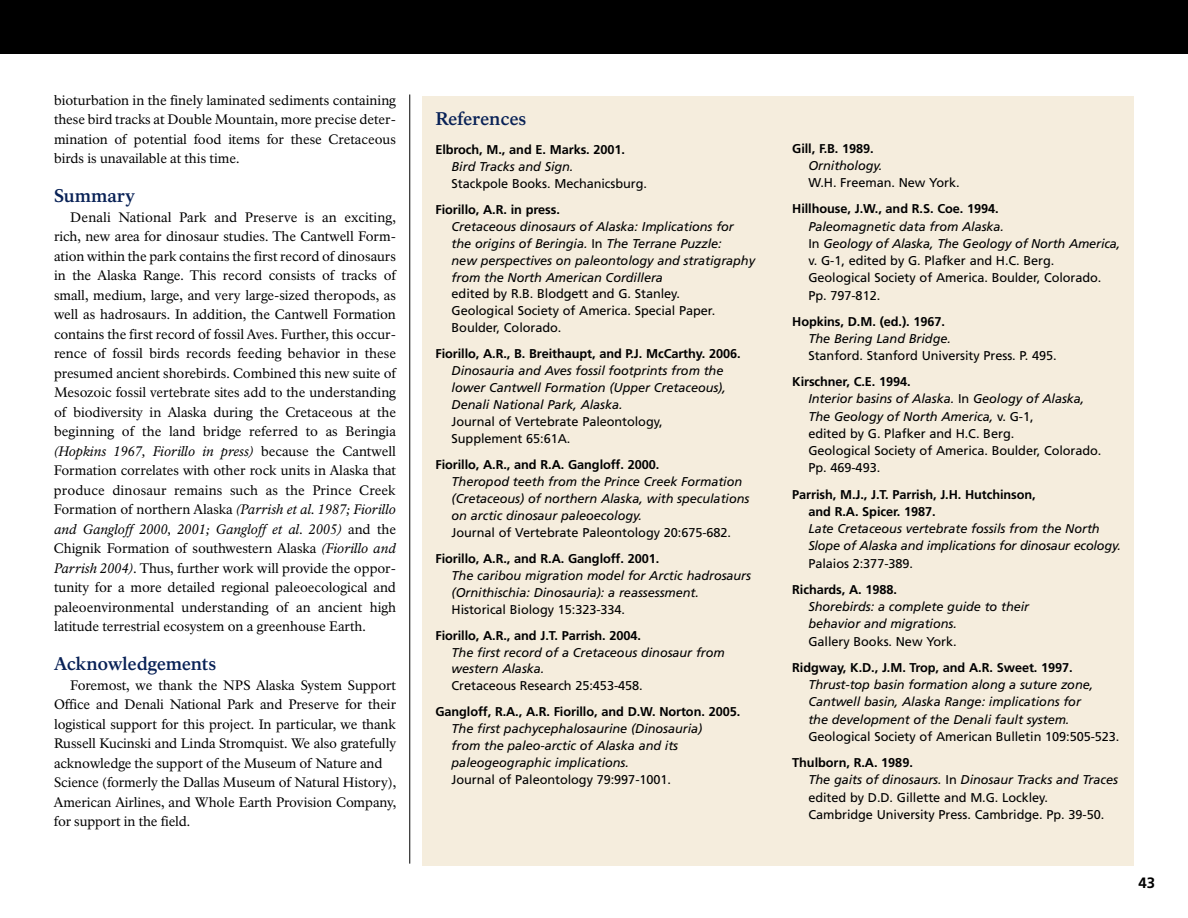
<style>
.page{position:relative;width:1188px;height:918px;background:#fff}
.page>*{position:absolute;margin:0;border:0;box-sizing:border-box;transform-origin:0 0}
.t1{font:700 18px "NPS Rawlinson";letter-spacing:-.015em;color:#082156}
.t2{font:700 15px "Frutiger";color:#000}
.t3{font:13.5px/19.5px "NPS Rawlinson T";letter-spacing:-.005em;color:#000;text-align:justify}
.t4{font:italic 12.75px/17px "Frutiger";letter-spacing:-.005em;color:#000}
.t5{font:12.75px/17.2px "Frutiger";letter-spacing:-.005em;color:#000}
.t6{font:700 12.75px/17.2px "Frutiger";letter-spacing:-.005em;color:#000}
.s1{font-style:italic}
.s2{font-style:normal}
.s3{font-weight:700}
</style>
<div class="page">
<div style="left:422px;top:96px;width:712px;height:769px;background:#f5eddd"></div>
<div style="left:0;top:0;width:1188px;height:54px;background:#000"></div>
<hr style="left:410px;top:95px;width:1px;height:769px;background:#000">
<p class="t3" style="left:54px;top:92px;width:344px">bioturbation in the finely laminated sediments containing these bird tracks at Double Mountain, more precise deter&shy;mination of potential food items for these Cretaceous birds is unavailable at this time.</p>
<h1 class="t1" style="left:54px;top:189px;width:82px">Summary</h1>
<p class="t3" style="left:54px;top:209px;width:344px;text-indent:16px">Denali National Park and Preserve is an exciting, rich, new area for dinosaur studies. The Cantwell Form&shy;ation within the park contains the first record of dinosaurs in the Alaska Range. This record consists of tracks of small, medium, large, and very large-sized theropods, as well as hadrosaurs. In addition, the Cantwell Formation contains the first record of fossil Aves. Further, this occur&shy;rence of fossil birds records feeding behavior in these presumed ancient shorebirds. Combined this new suite of Mesozoic fossil vertebrate sites add to the understanding of biodiversity in Alaska during the Cretaceous at the beginning of the land bridge referred to as Beringia <span class="s1">(Hopkins 1967, Fiorillo in press)</span> because the Cantwell Formation correlates with other rock units in Alaska that produce dinosaur remains such as the Prince Creek Formation of northern Alaska <span class="s1">(Parrish et al. 1987; Fiorillo and Gangloff 2000, 2001; Gangloff et al. 2005)</span> and the Chignik Formation of southwestern Alaska <span class="s1">(Fiorillo and Parrish 2004).</span> Thus, further work will provide the oppor&shy;tunity for a more detailed regional paleoecological and paleoenvironmental understanding of an ancient high latitude terrestrial ecosystem on a greenhouse Earth.</p>
<h1 class="t1" style="left:54px;top:657px;width:164px">Acknowledgements</h1>
<p class="t3" style="left:54px;top:677px;width:344px;text-align:left;text-indent:16px">Foremost, we thank the NPS Alaska System Support Office and Denali National Park and Preserve for their logistical support for this project. In particular, we thank Russell Kucinski and Linda Stromquist. We also gratefully acknowledge the support of the Museum of Nature and Science (formerly the Dallas Museum of Natural History), American Airlines, and Whole Earth Provision Company, for support in the field.</p>
<h1 class="t1" style="left:435px;top:112px;width:93px">References</h1>
<p class="t6" style="left:435px;top:142px;width:191px">Elbroch, M., and E. Marks. 2001.</p>
<p class="t4" style="left:452px;top:159px;width:123px">Bird Tracks and Sign.</p>
<p class="t5" style="left:452px;top:176px;width:197px">Stackpole Books. Mechanicsburg.</p>
<p class="t6" style="left:435px;top:202px;width:126px">Fiorillo, A.R. in press.</p>
<p class="t4" style="left:452px;top:219px;width:305px">Cretaceous dinosaurs of Alaska: Implications for the origins of Beringia. <span class="s2">In</span> The Terrane Puzzle:<br>new perspectives on paleontology and stratigraphy from the North American Cordillera</p>
<p class="t5" style="left:452px;top:287px;width:265px">edited by R.B. Blodgett and G. Stanley.<br>Geological Society of America. Special Paper.<br>Boulder, Colorado.</p>
<p class="t6" style="left:435px;top:346px;width:307px">Fiorillo, A.R., B. Breithaupt, and P.J. McCarthy. 2006.</p>
<p class="t4" style="left:452px;top:363px;width:276px">Dinosauria and Aves fossil footprints from the lower Cantwell Formation (Upper Cretaceous),<br>Denali National Park, Alaska.</p>
<p class="t5" style="left:452px;top:414px;width:213px">Journal of Vertebrate Paleontology,<br>Supplement 65:61A.</p>
<p class="t6" style="left:435px;top:457px;width:225px">Fiorillo, A.R., and R.A. Gangloff. 2000.</p>
<p class="t4" style="left:452px;top:474px;width:299px">Theropod teeth from the Prince Creek Formation (Cretaceous) of northern Alaska, with speculations on arctic dinosaur paleoecology.</p>
<p class="t5" style="left:452px;top:525px;width:281px">Journal of Vertebrate Paleontology 20:675-682.</p>
<p class="t6" style="left:435px;top:551px;width:225px">Fiorillo, A.R., and R.A. Gangloff. 2001.</p>
<p class="t4" style="left:452px;top:568px;width:301px">The caribou migration model for Arctic hadrosaurs (Ornithischia: Dinosauria): a reassessment.</p>
<p class="t5" style="left:452px;top:602px;width:175px">Historical Biology 15:323-334.</p>
<p class="t6" style="left:435px;top:627px;width:207px">Fiorillo, A.R., and J.T. Parrish. 2004.</p>
<p class="t4" style="left:452px;top:645px;width:275px">The first record of a Cretaceous dinosaur from western Alaska.</p>
<p class="t5" style="left:452px;top:678px;width:193px">Cretaceous Research 25:453-458.</p>
<p class="t6" style="left:435px;top:704px;width:306px">Gangloff, R.A., A.R. Fiorillo, and D.W. Norton. 2005.</p>
<p class="t4" style="left:452px;top:721px;width:252px">The first pachycephalosaurine (Dinosauria) from the paleo-arctic of Alaska and its paleogeographic implications.</p>
<p class="t5" style="left:452px;top:772px;width:221px">Journal of Paleontology 79:997-1001.</p>
<p class="t6" style="left:792px;top:141px;width:83px">Gill, F.B. 1989.</p>
<p class="t4" style="left:808px;top:158px;width:76px">Ornithology.</p>
<p class="t5" style="left:808px;top:175px;width:153px">W.H. Freeman. New York.</p>
<p class="t6" style="left:792px;top:201px;width:208px">Hillhouse, J.W., and R.S. Coe. 1994.</p>
<p class="t5" style="left:808px;top:218px;width:314px"><span class="s1">Paleomagnetic data from Alaska.<br></span>In <span class="s1">Geology of Alaska, The Geology of North America, </span>v. G-1, edited by G. Plafker and H.C. Berg.<br>Geological Society of America. Boulder, Colorado.<br>Pp. 797-812.</p>
<p class="t6" style="left:792px;top:314px;width:154px">Hopkins, D.M. (ed.). 1967.</p>
<p class="t4" style="left:808px;top:331px;width:144px">The Bering Land Bridge.</p>
<p class="t5" style="left:808px;top:348px;width:250px">Stanford. Stanford University Press. P. 495.</p>
<p class="t5" style="left:808px;top:374px;width:295px;text-indent:-16px"><span class="s3">Kirschner, C.E. 1994.<br></span><span class="s1">Interior basins of Alaska.</span> In <span class="s1">Geology of Alaska, The Geology of North America,</span> v. G-1,<br>edited by G. Plafker and H.C. Berg.<br>Geological Society of America. Boulder, Colorado.<br>Pp. 469-493.</p>
<p class="t6" style="left:808px;top:487px;width:229px;text-indent:-16px">Parrish, M.J., J.T. Parrish, J.H. Hutchinson, and R.A. Spicer. 1987.</p>
<p class="t4" style="left:808px;top:521px;width:314px">Late Cretaceous vertebrate fossils from the North<br>Slope of Alaska and implications for dinosaur ecology.</p>
<p class="t5" style="left:808px;top:556px;width:106px">Palaios 2:377-389.</p>
<p class="t6" style="left:792px;top:582px;width:106px">Richards, A. 1988.</p>
<p class="t4" style="left:808px;top:599px;width:222px">Shorebirds: a complete guide to their behavior and migrations.</p>
<p class="t5" style="left:808px;top:634px;width:150px">Gallery Books. New York.</p>
<p class="t6" style="left:792px;top:660px;width:282px">Ridgway, K.D., J.M. Trop, and A.R. Sweet. 1997.</p>
<p class="t4" style="left:808px;top:677px;width:286px">Thrust-top basin formation along a suture zone,<br>Cantwell basin, Alaska Range: implications for the development of the Denali fault system.</p>
<p class="t5" style="left:808px;top:729px;width:313px">Geological Society of American Bulletin 109:505-523.</p>
<p class="t5" style="left:808px;top:755px;width:311px;text-indent:-16px"><span class="s3">Thulborn, R.A. 1989.<br></span><span class="s1">The gaits of dinosaurs.</span> In <span class="s1">Dinosaur Tracks and Traces </span>edited by D.D. Gillette and M.G. Lockley.<br>Cambridge University Press. Cambridge. Pp. 39-50.</p>
<p class="t2" style="left:1138px;top:877px;width:18px">43</p>
</div>
